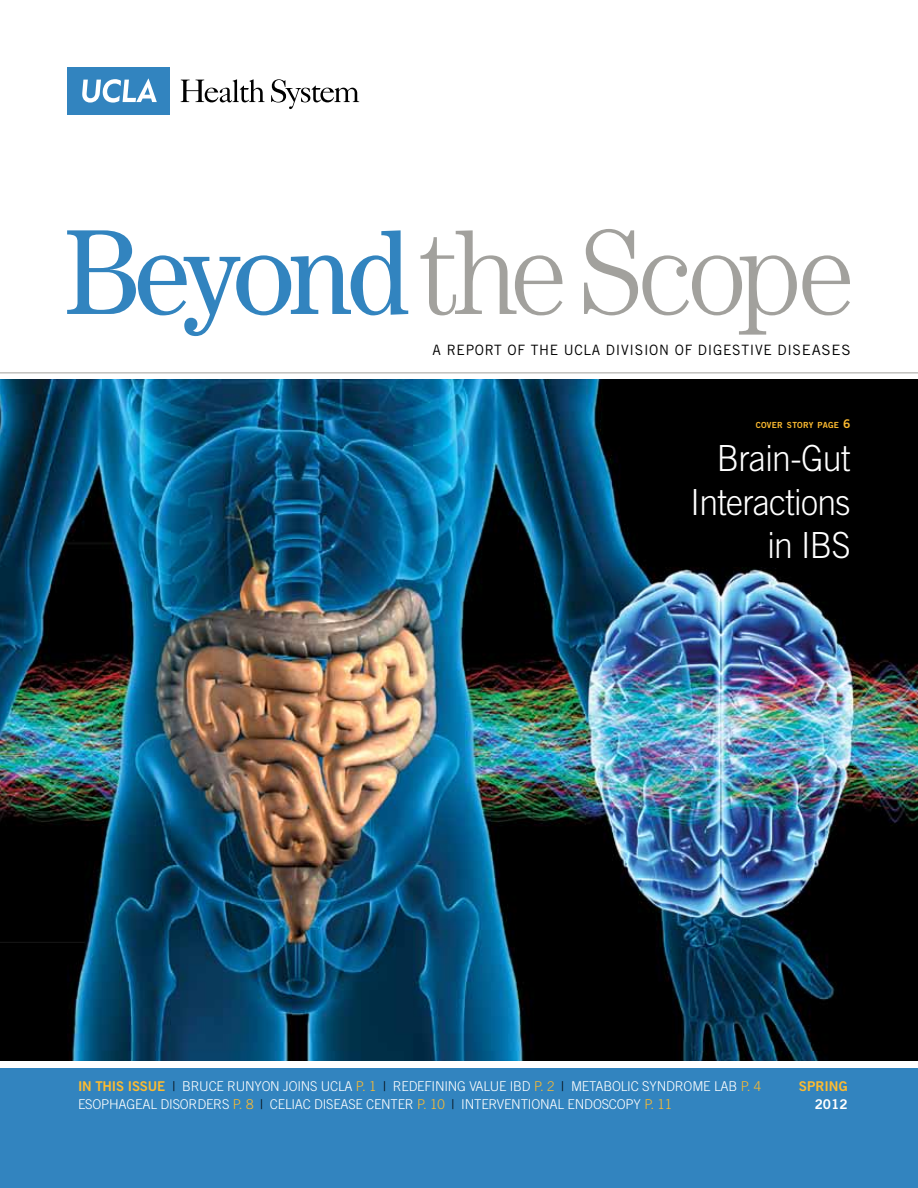
<style>
.page{position:relative;width:918px;height:1188px;background:#fff}
.page>*{position:absolute;margin:0;border:0;box-sizing:border-box;transform-origin:0 0}
.t1{font:300 121.5px "Century";letter-spacing:-.05em;color:#a2a19d;scale:.95 1}
.t2{font:300 36px/43.2px "Trade Gothic";letter-spacing:-.02em;color:#fff;text-align:right;scale:.94 1}
.t3{font:14.25px "Trade Gothic";letter-spacing:.05em;color:#000}
.t4{font:300 13.5px/18px "Trade Gothic";letter-spacing:-.015em;color:#fff}
.t5{font:13.5px/18px "Trade Gothic Bold Two";color:#fdbb30;text-align:right}
.t6{font:8.4px "Trade Gothic Bold Two";letter-spacing:.03em;color:#fdbb30}
.s1{font-weight:400;color:#3284bf}
.s2{font-size:12px}
.s3{font-family:"Trade Gothic Bold Two";font-weight:400;color:#fdbb30}
.s4{color:#010101}
.s5{color:#fdbb30}
.s6{color:#fff}
</style>
<div class="page">
<div style="left:0;top:1068px;width:918px;height:120px;background:#3284bf"></div>
<img style="left:0;top:380px;width:918px;height:681px">
<hr style="left:0;top:373px;width:918px;height:1px;background:#a2a19d">
<div style="left:68px;top:68px;width:102px;height:47px;background:#3284bf"></div>
<svg style="left:82px;top:79px;width:75px;height:24px"></svg>
<svg style="left:181px;top:79px;width:84px;height:23px"></svg>
<svg style="left:271px;top:79px;width:88px;height:30px"></svg>
<p class="t1" style="left:64px;top:203px;width:834px"><span class="s1">Beyond</span>the Scope</p>
<p class="t3" style="left:433px;top:342px;width:419px">A REPORT OF THE UCLA DIVISION OF DIGESTIVE DISEASES</p>
<p class="t6" style="left:756px;top:420px;width:96px">COVER STORY PAGE <span class="s2">6</span></p>
<p class="t2" style="left:691px;top:437px;width:172px">Brain-Gut<br>Interactions in IBS</p>
<p class="t4" style="left:78px;top:1077px;width:685px"><span class="s3">IN THIS ISSUE</span> <span class="s4">|</span> BRUCE RUNYON JOINS UCLA <span class="s5">P. 1</span> <span class="s4">|</span> REDEFINING VALUE IBD <span class="s5">P. 2</span> <span class="s4">|</span> METABOLIC SYNDROME LAB <span class="s5">P. 4<br></span>ESOPHAGEAL DISORDERS <span class="s5">P. 8</span> <span class="s4">|</span> CELIAC DISEASE CENTER <span class="s5">P. 10</span> <span class="s4">|</span> INTERVENTIONAL ENDOSCOPY <span class="s5">P. 11</span></p>
<p class="t5" style="left:799px;top:1077px;width:50px">SPRING<br><span class="s6">2012</span></p>
</div>
